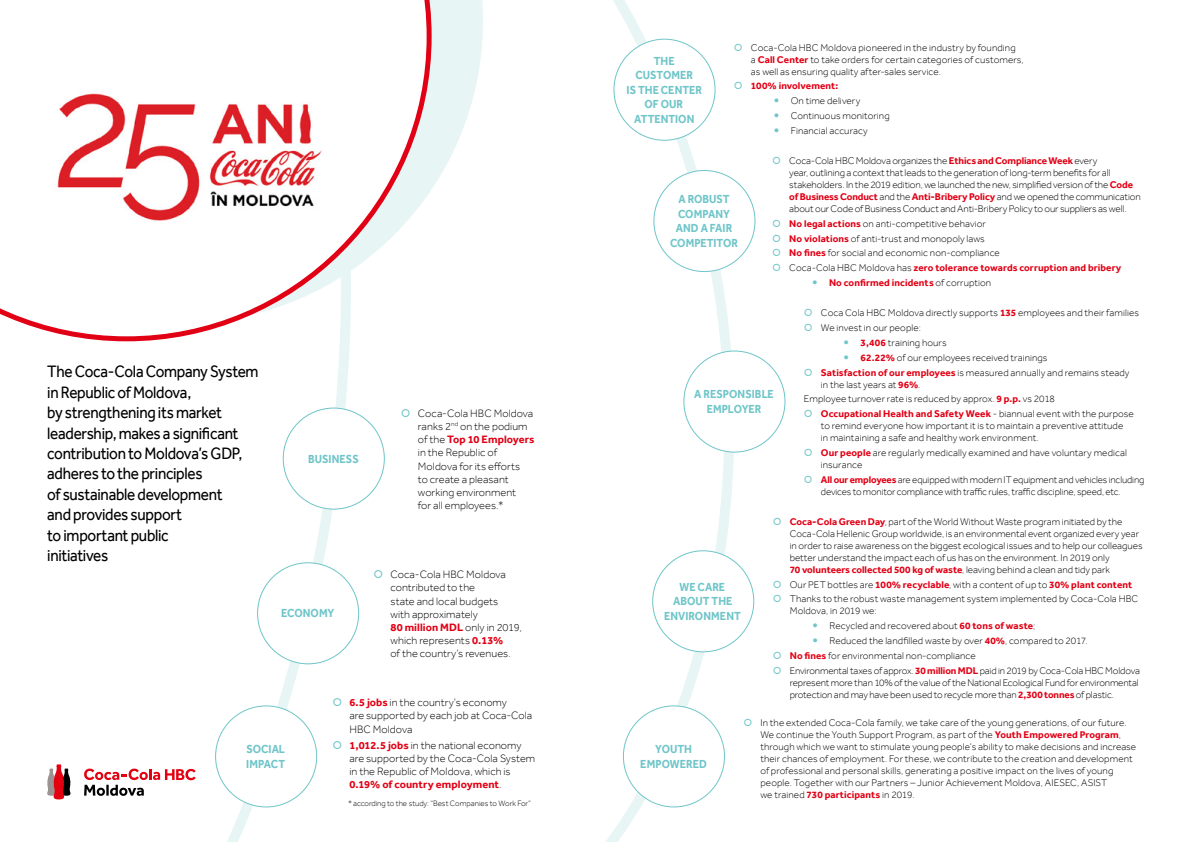
<style>
.page{position:relative;width:1191px;height:842px;background:#fff}
.page>*{position:absolute;margin:0;border:0;box-sizing:border-box;transform-origin:0 0}
._0-Main{font:17px/20.4px "Effra Corp";letter-spacing:-.02em;color:#000;scale:.9 1}
._0-Main-2{font:700 12px/14.4px "Effra Corp";letter-spacing:.005em;color:#6fc5c9;text-align:center;scale:.9 1}
.t1{font:300 11px/13.2px "Effra";letter-spacing:.005em;color:#000}
._0-Bullet-01{font:300 10px/12px "Effra";color:#000}
.t2{font:700 10px "Effra Corp";letter-spacing:.01em;color:#e20015}
.Snoska{font:300 8px "Effra";color:#000}
.s1{font-family:"Effra Corp";font-weight:700;color:#e20015}
.s2{font-family:"Effra";font-weight:300;color:#000}
</style>
<div class="page">
<svg style="left:606px;top:0;width:160px;height:842px"></svg>
<svg style="left:55px;top:341px;width:330px;height:501px"></svg>
<div style="left:614px;top:39px;width:101px;height:101px;background:#fff;border-radius:50%"></div>
<div style="left:652px;top:551px;width:102px;height:101px;background:#fff;border-radius:50%"></div>
<div style="left:623px;top:706px;width:101px;height:101px;background:#fff;border-radius:50%"></div>
<div style="left:257px;top:563px;width:102px;height:101px;background:#fff;border-radius:50%"></div>
<div style="left:216px;top:706px;width:101px;height:101px;background:#fff;border-radius:50%"></div>
<div style="left:283px;top:408px;width:101px;height:101px;background:#fff;border-radius:50%"></div>
<div style="left:654px;top:170px;width:101px;height:102px;background:#fff;border-radius:50%"></div>
<div style="left:684px;top:351px;width:101px;height:101px;background:#fff;border-radius:50%"></div>
<svg style="left:431px;top:0;width:52px;height:190px;fill:#e8f5f5"></svg>
<svg style="left:0;top:0;width:431px;height:341px"></svg>
<img style="left:48px;top:86px;width:276px;height:140px">
<svg style="left:47px;top:764px;width:24px;height:35px"></svg>
<svg style="left:84px;top:769px;width:112px;height:27px"></svg>
<svg style="left:735px;top:43px;width:7px;height:7px"></svg>
<svg style="left:735px;top:82px;width:7px;height:7px"></svg>
<svg style="left:744px;top:718px;width:7px;height:8px"></svg>
<svg style="left:374px;top:570px;width:8px;height:8px"></svg>
<svg style="left:333px;top:698px;width:8px;height:8px"></svg>
<svg style="left:333px;top:740px;width:8px;height:9px"></svg>
<p class="_0-Main" style="left:47px;top:361px;width:236px">The Coca-Cola Company System in Republic of Moldova,<br>by strengthening its market leadership, makes a significant contribution to Moldova’s GDP, adheres to the principles<br>of sustainable development<br>and provides support<br>to important public<br>initiatives</p>
<p class="_0-Main-2" style="left:308px;top:451px;width:58px">BUSINESS</p>
<p class="t1" style="left:418px;top:406px;width:118px">Coca-Cola HBC Moldova ranks 2<sup>nd</sup> on the podium of the <span class="s1">Top 10 Employers </span>in the Republic of<br>Moldova for its efforts<br>to create a pleasant working environment<br>for all employees.*</p>
<p class="_0-Main-2" style="left:281px;top:606px;width:61px">ECONOMY</p>
<p class="_0-Main-2" style="left:246px;top:742px;width:45px;text-align:left">SOCIAL<br>IMPACT</p>
<p class="t1" style="left:390px;top:568px;width:133px">Coca-Cola HBC Moldova contributed to the<br>state and local budgets<br>with approximately<br><span class="s1">80 million MDL</span> only in 2019, which represents <span class="s1">0.13%<br></span>of the country’s revenues.</p>
<p class="t1" style="left:349px;top:696px;width:184px"><span class="s1">6.5 jobs</span> in the country’s economy<br>are supported by each job at Coca‑ Cola<br>HBC Moldova</p>
<p class="t1" style="left:349px;top:738px;width:187px"><span class="s1">1,012.5 jobs</span> in the national economy are supported by the Coca‑ Cola System in the Republic of Moldova, which is <span class="s1">0.19% of country employment</span>.</p>
<p class="Snoska" style="left:348px;top:799px;width:184px">*according to the study: “Best Companies to Work For”</p>
<p class="_0-Main-2" style="left:626px;top:53px;width:85px">THE<br>CUSTOMER<br>IS THE CENTER<br>OF OUR<br>ATTENTION</p>
<p class="_0-Bullet-01" style="left:751px;top:41px;width:274px">Coca-Cola HBC Moldova pioneered in the industry by founding<br>a <span class="s1">Call Center</span> to take orders for certain categories of customers, as well as ensuring quality after-sales service.</p>
<p class="t2" style="left:751px;top:80px;width:89px">100% involvement:</p>
<p class="_0-Bullet-01" style="left:790px;top:95px;width:71px">On time delivery</p>
<p class="_0-Bullet-01" style="left:790px;top:110px;width:100px">Continuous monitoring</p>
<p class="_0-Bullet-01" style="left:790px;top:124px;width:79px">Financial accuracy</p>
<p class="_0-Main-2" style="left:670px;top:192px;width:77px">A ROBUST<br>COMPANY<br>AND A FAIR<br>COMPETITOR</p>
<p class="_0-Main-2" style="left:694px;top:387px;width:90px">A RESPONSIBLE<br>EMPLOYER</p>
<p class="_0-Bullet-01" style="left:789px;top:155px;width:353px">Coca- Cola HBC Moldova organizes the <span class="s1">Ethics and Compliance Week</span> every<br>year, outlining a context that leads to the generation of long-term benefits for all stakeholders. In the 2019 edition, we launched the new, simplified version of the <span class="s1">Code of Business Conduct</span> and the <span class="s1">Anti-Bribery Policy</span> and we opened the communication about our Code of Business Conduct and Anti-Bribery Policy to our suppliers as well.</p>
<p class="_0-Bullet-01" style="left:789px;top:217px;width:198px"><span class="s1">No legal actions</span> on anti-competitive behavior</p>
<p class="_0-Bullet-01" style="left:789px;top:232px;width:197px"><span class="s1">No violations</span> of anti-trust and monopoly laws</p>
<p class="_0-Bullet-01" style="left:789px;top:247px;width:212px"><span class="s1">No fines</span> for social and economic non-compliance</p>
<p class="t2" style="left:789px;top:262px;width:334px"><span class="s2">Coca- Cola HBC Moldova has</span> zero tolerance towards corruption and bribery</p>
<p class="t2" style="left:829px;top:277px;width:164px">No confirmed incidents <span class="s2">of corruption</span></p>
<p class="_0-Bullet-01" style="left:821px;top:307px;width:319px">Coca Cola HBC Moldova directly supports <span class="s1">135</span> employees and their families</p>
<p class="_0-Bullet-01" style="left:821px;top:322px;width:101px">We invest in our people:</p>
<p class="_0-Bullet-01" style="left:860px;top:336px;width:87px"><span class="s1">3,406</span> training hours</p>
<p class="_0-Bullet-01" style="left:860px;top:351px;width:188px"><span class="s1">62.22%</span> of our employees received trainings</p>
<p class="_0-Bullet-01" style="left:821px;top:366px;width:310px"><span class="s1">Satisfaction of our employees</span> is measured annually and remains steady in the last years at <span class="s1">96%</span>.</p>
<p class="_0-Bullet-01" style="left:804px;top:393px;width:253px">Employee turnover rate is reduced by approx. <span class="s1">9 p.p.</span> vs 2018</p>
<p class="_0-Bullet-01" style="left:821px;top:408px;width:314px"><span class="s1">Occupational Health and Safety Week</span> - biannual event with the purpose to remind everyone how important it is to maintain a preventive attitude<br>in maintaining a safe and healthy work environment.</p>
<p class="_0-Bullet-01" style="left:821px;top:447px;width:307px"><span class="s1">Our people</span> are regularly medically examined and have voluntary medical insurance</p>
<p class="_0-Bullet-01" style="left:821px;top:473px;width:325px"><span class="s1">All our employees</span> are equipped with modern IT equipment and vehicles including devices to monitor compliance with traffic rules, traffic discipline, speed, etc.</p>
<p class="_0-Main-2" style="left:664px;top:579px;width:87px">WE CARE<br>ABOUT THE<br>ENVIRONMENT</p>
<p class="_0-Main-2" style="left:640px;top:742px;width:75px">YOUTH<br>EMPOWERED</p>
<p class="_0-Bullet-01" style="left:789px;top:515px;width:354px"><span class="s1">Coca-Cola Green Day</span>, part of the World Without Waste program initiated by the Coca-Cola Hellenic Group worldwide, is an environmental event organized every year in order to raise awareness on the biggest ecological issues and to help our colleagues better understand the impact each of us has on the environment. In 2019 only<br><span class="s1">70 volunteers collected 500 kg of waste</span>, leaving behind a clean and tidy park</p>
<p class="_0-Bullet-01" style="left:789px;top:578px;width:344px">Our PET bottles are <span class="s1">100% recyclable</span>, with a content of up to <span class="s1">30% plant content</span></p>
<p class="_0-Bullet-01" style="left:789px;top:593px;width:350px">Thanks to the robust waste management system implemented by Coca-Cola HBC<br>Moldova, in 2019 we:</p>
<p class="_0-Bullet-01" style="left:829px;top:620px;width:207px">Recycled and recovered about <span class="s1">60 tons of waste</span>;</p>
<p class="_0-Bullet-01" style="left:829px;top:635px;width:260px">Reduced the landfilled waste by over <span class="s1">40%</span>, compared to 2017.</p>
<p class="_0-Bullet-01" style="left:789px;top:650px;width:188px"><span class="s1">No fines</span> for environmental non-compliance</p>
<p class="_0-Bullet-01" style="left:789px;top:664px;width:352px">Environmental taxes of approx. <span class="s1">30 million MDL</span> paid in 2019 by Coca-Cola HBC Moldova represent more than 10% of the value of the National Ecological Fund for environmental protection and may have been used to recycle more than <span class="s1">2,300 tonnes</span> of plastic.</p>
<p class="_0-Bullet-01" style="left:760px;top:716px;width:377px">In the extended Coca-Cola family, we take care of the young generations, of our future.<br>We continue the Youth Support Program, as part of the <span class="s1">Youth Empowered Program</span>, through which we want to stimulate young people’s ability to make decisions and increase their chances of employment. For these, we contribute to the creation and development of professional and personal skills, generating a positive impact on the lives of young people. Together with our Partners – Junior Achievement Moldova, AIESEC, ASIST<br>we trained <span class="s1">730 participants</span> in 2019.</p>
</div>
